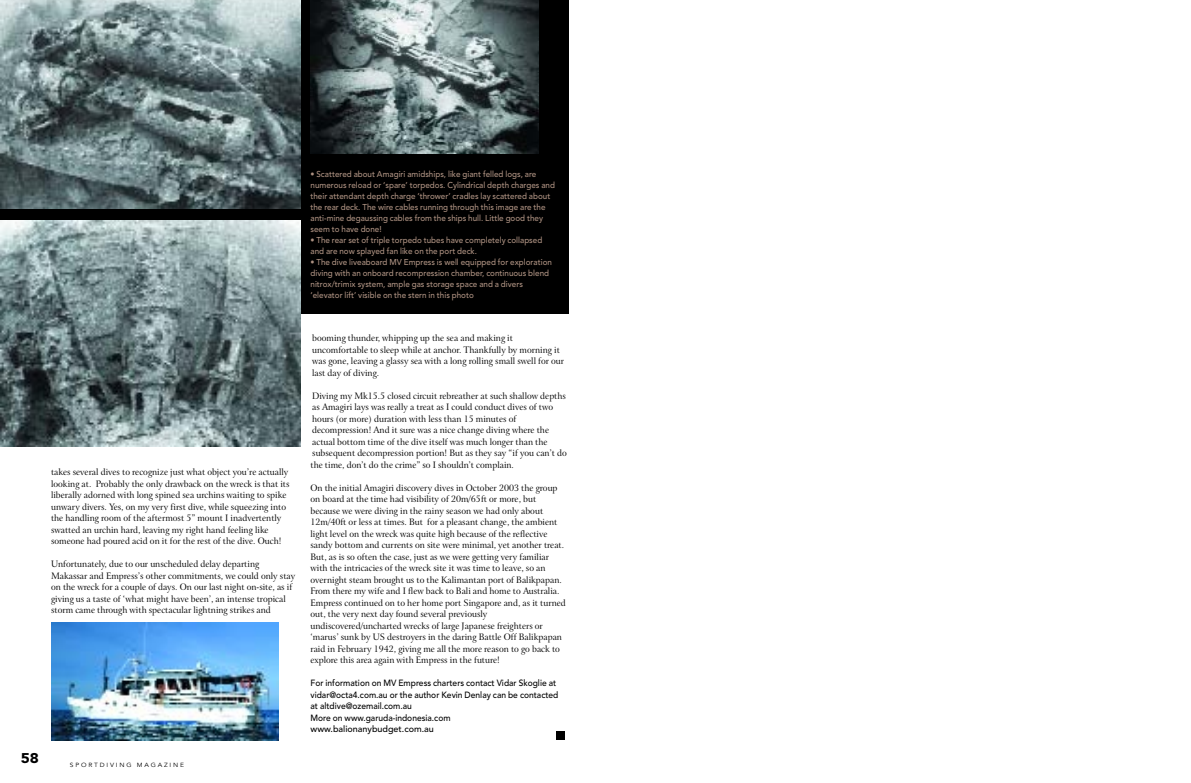
<style>
.page{position:relative;width:1191px;height:783px;background:#fff}
.page>*{position:absolute;margin:0;border:0;box-sizing:border-box;transform-origin:0 0}
.t1{font:900 14px "Avenir";color:#000;scale:1.1 1}
.t2{font:9px/11.5px "Arrus BT";color:#000;scale:.94 1}
.t3{font:500 9px/11.5px "Avenir";color:#000;scale:.94 1}
.t4{font:500 8.5px/11px "Avenir";color:#ad9181;scale:.95 1}
.t5{font:6px "Avenir";letter-spacing:.28em;color:#000;scale:1.1 1}
</style>
<div class="page">
<div style="left:0;top:0;width:569px;height:313px;background:#000"></div>
<img style="left:0;top:0;width:300px;height:209px">
<img style="left:0;top:220px;width:300px;height:226px">
<img style="left:51px;top:622px;width:227px;height:118px">
<img style="left:310px;top:0;width:228px;height:153px">
<div style="left:556px;top:731px;width:8px;height:8px;background:#000"></div>
<p class="t2" style="left:51px;top:467px;width:255px">takes several dives to recognize just what object you’re actually looking at. Probably the only drawback on the wreck is that its liberally adorned with long spined sea urchins waiting to spike unwary divers. Yes, on my very first dive, while squeezing into the handling room of the aftermost 5” mount I inadvertently swatted an urchin hard, leaving my right hand feeling like someone had poured acid on it for the rest of the dive. Ouch!</p>
<p class="t2" style="left:51px;top:559px;width:261px">Unfortunately, due to our unscheduled delay departing Makassar and Empress’s other commitments, we could only stay on the wreck for a couple of days. On our last night on-site, as if giving us a taste of ‘what might have been’, an intense tropical storm came through with spectacular lightning strikes and</p>
<h1 class="t1" style="left:21px;top:752px;width:18px">58</h1>
<p class="t5" style="left:70px;top:762px;width:105px">SPORTDIVING MAGAZINE</p>
<p class="t4" style="left:310px;top:169px;width:259px">• Scattered about Amagiri amidships, like giant felled logs, are numerous reload or ‘spare’ torpedos. Cylindrical depth charges and their attendant depth charge ‘thrower’ cradles lay scattered about the rear deck. The wire cables running through this image are the anti-mine degaussing cables from the ships hull. Little good they seem to have done!</p>
<p class="t4" style="left:310px;top:235px;width:245px">• The rear set of triple torpedo tubes have completely collapsed and are now splayed fan like on the port deck.</p>
<p class="t4" style="left:310px;top:257px;width:256px">• The dive liveaboard MV Empress is well equipped for exploration diving with an onboard recompression chamber, continuous blend nitrox/trimix system, ample gas storage space and a divers ‘elevator lift’ visible on the stern in this photo</p>
<p class="t2" style="left:312px;top:333px;width:269px">booming thunder, whipping up the sea and making it uncomfortable to sleep while at anchor. Thankfully by morning it was gone, leaving a glassy sea with a long rolling small swell for our last day of diving.</p>
<p class="t2" style="left:310px;top:390px;width:274px">Diving my Mk15.5 closed circuit rebreather at such shallow depths as Amagiri lays was really a treat as I could conduct dives of two hours (or more) duration with less than 15 minutes of decompression! And it sure was a nice change diving where the actual bottom time of the dive itself was much longer than the subsequent decompression portion! But as they say “if you can’t do the time, don’t do the crime” so I shouldn’t complain.</p>
<p class="t2" style="left:310px;top:482px;width:273px">On the initial Amagiri discovery dives in October 2003 the group on board at the time had visibility of 20m/65ft or more, but because we were diving in the rainy season we had only about 12m/40ft or less at times. But for a pleasant change, the ambient light level on the wreck was quite high because of the reflective sandy bottom and currents on site were minimal, yet another treat.<br>But, as is so often the case, just as we were getting very familiar with the intricacies of the wreck site it was time to leave, so an overnight steam brought us to the Kalimantan port of Balikpapan.<br>From there my wife and I flew back to Bali and home to Australia.<br>Empress continued on to her home port Singapore and, as it turned out, the very next day found several previously undiscovered/uncharted wrecks of large Japanese freighters or ‘marus’ sunk by US destroyers in the daring Battle Off Balikpapan raid in February 1942, giving me all the more reason to go back to explore this area again with Empress in the future!</p>
<p class="t3" style="left:310px;top:678px;width:265px">For information on MV Empress charters contact Vidar Skoglie at vidar@octa4.com.au or the author Kevin Denlay can be contacted at altdive@ozemail.com.au<br>More on www.garuda-indonesia.com www.balionanybudget.com.au</p>
</div>
